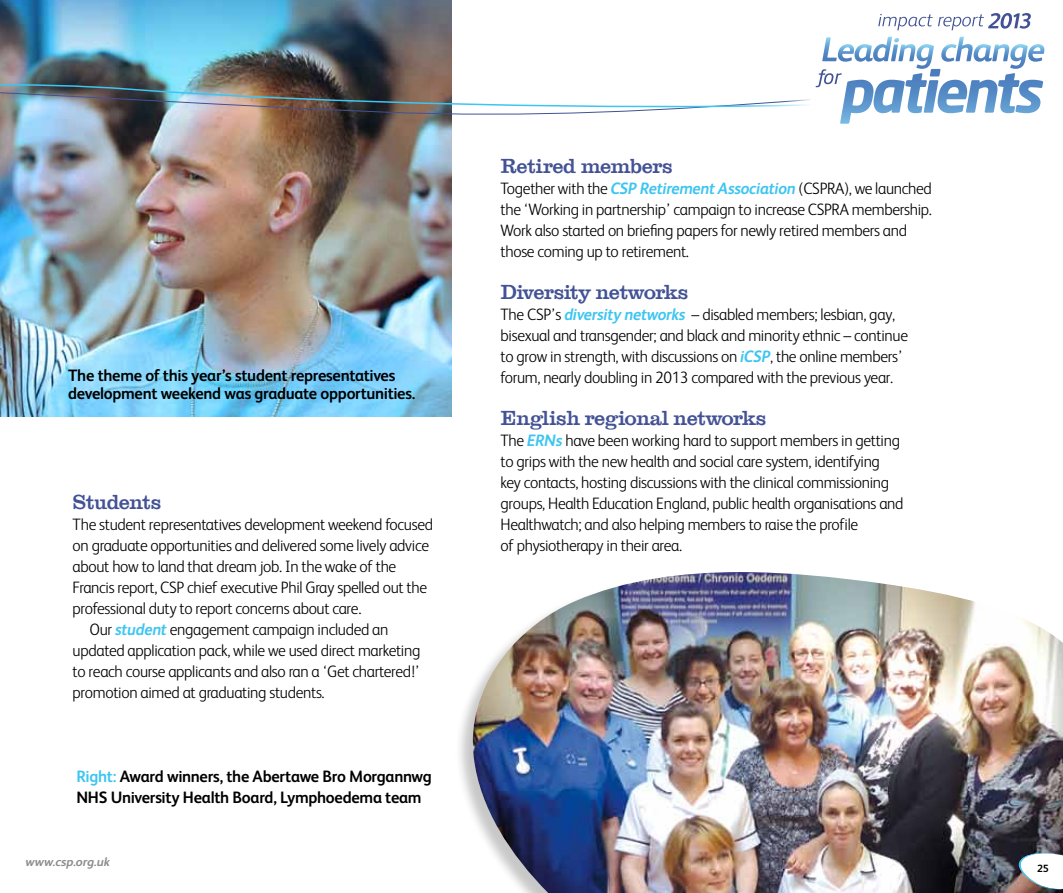
<style>
.page{position:relative;width:1063px;height:893px;background:#fff}
.page>*{position:absolute;margin:0;border:0;box-sizing:border-box;transform-origin:0 0}
.t1{font:500 21px "Clarendon Com";letter-spacing:-.025em;color:#425295}
.t2{font:300 16.5px/21px "FS Albert";letter-spacing:-.02em;color:#000;scale:.96 1}
.t3{font:700 16.5px/18px "FS Albert";letter-spacing:-.02em;color:#000}
.t4{font:italic 700 12.3px "FS Albert";letter-spacing:-.005em;color:#8b8c8f;scale:1.04 1}
.t5{font:700 10.5px "FS Albert";color:#000}
.s1{font-weight:700;font-style:italic;color:#3dc5f1}
.s2{color:#3dc5f1}
</style>
<div class="page">
<img style="left:0;top:0;width:451px;height:416px">
<svg style="left:878px;top:13px;width:153px;height:17px"></svg>
<img style="left:0;top:37px;width:1044px;height:79px">
<div style="left:454px;top:572px;width:609px;height:321px;background:#000;opacity:.22"></div>
<img style="left:473px;top:572px;width:590px;height:321px">
<svg style="left:1018px;top:852px;width:45px;height:41px"></svg>
<p class="t3" style="left:68px;top:365px;width:349px">The theme of this year’s student representatives development weekend was graduate opportunities.</p>
<p class="t1" style="left:73px;top:490px;width:90px">Students</p>
<p class="t2" style="left:73px;top:513px;width:377px">The student representatives development weekend focused</p>
<p class="t2" style="left:73px;top:534px;width:373px">on graduate opportunities and delivered some lively advice</p>
<p class="t2" style="left:73px;top:555px;width:339px">about how to land that dream job. In the wake of the</p>
<p class="t2" style="left:73px;top:576px;width:371px">Francis report, CSP chief executive Phil Gray spelled out the</p>
<p class="t2" style="left:73px;top:597px;width:302px">professional duty to report concerns about care.</p>
<p class="t2" style="left:90px;top:618px;width:313px">Our <span class="s1">student</span> engagement campaign included an</p>
<p class="t2" style="left:73px;top:639px;width:364px">updated application pack, while we used direct marketing</p>
<p class="t2" style="left:73px;top:660px;width:363px">to reach course applicants and also ran a ‘Get chartered!’</p>
<p class="t2" style="left:73px;top:681px;width:264px">promotion aimed at graduating students.</p>
<p class="t3" style="left:76px;top:765px;width:357px;line-height:21px"><span class="s2">Right:</span> Award winners, the Abertawe Bro Morgannwg<br>NHS University Health Board, Lymphoedema team</p>
<p class="t1" style="left:501px;top:154px;width:174px">Retired members</p>
<p class="t2" style="left:501px;top:177px;width:451px">Together with the <span class="s1">CSP Retirement Association</span> (CSPRA), we launched the ‘Working in partnership’ campaign to increase CSPRA membership.<br>Work also started on briefing papers for newly retired members and those coming up to retirement.</p>
<p class="t1" style="left:501px;top:280px;width:190px">Diversity networks</p>
<p class="t2" style="left:501px;top:303px;width:426px">The CSP’s <span class="s1">diversity networks</span> – disabled members; lesbian, gay, bisexual and transgender; and black and minority ethnic – continue to grow in strength, with discussions on <span class="s1">iCSP</span>, the online members’ forum, nearly doubling in 2013 compared with the previous year.</p>
<p class="t1" style="left:501px;top:406px;width:267px">English regional networks</p>
<p class="t2" style="left:501px;top:429px;width:421px">The <span class="s1">ERNs</span> have been working hard to support members in getting to grips with the new health and social care system, identifying key contacts, hosting discussions with the clinical commissioning groups, Health Education England, public health organisations and Healthwatch; and also helping members to raise the profile<br>of physiotherapy in their area.</p>
<p class="t4" style="left:26px;top:853px;width:83px">www.csp.org.uk</p>
<p class="t5" style="left:1037px;top:861px;width:13px">25</p>
</div>
